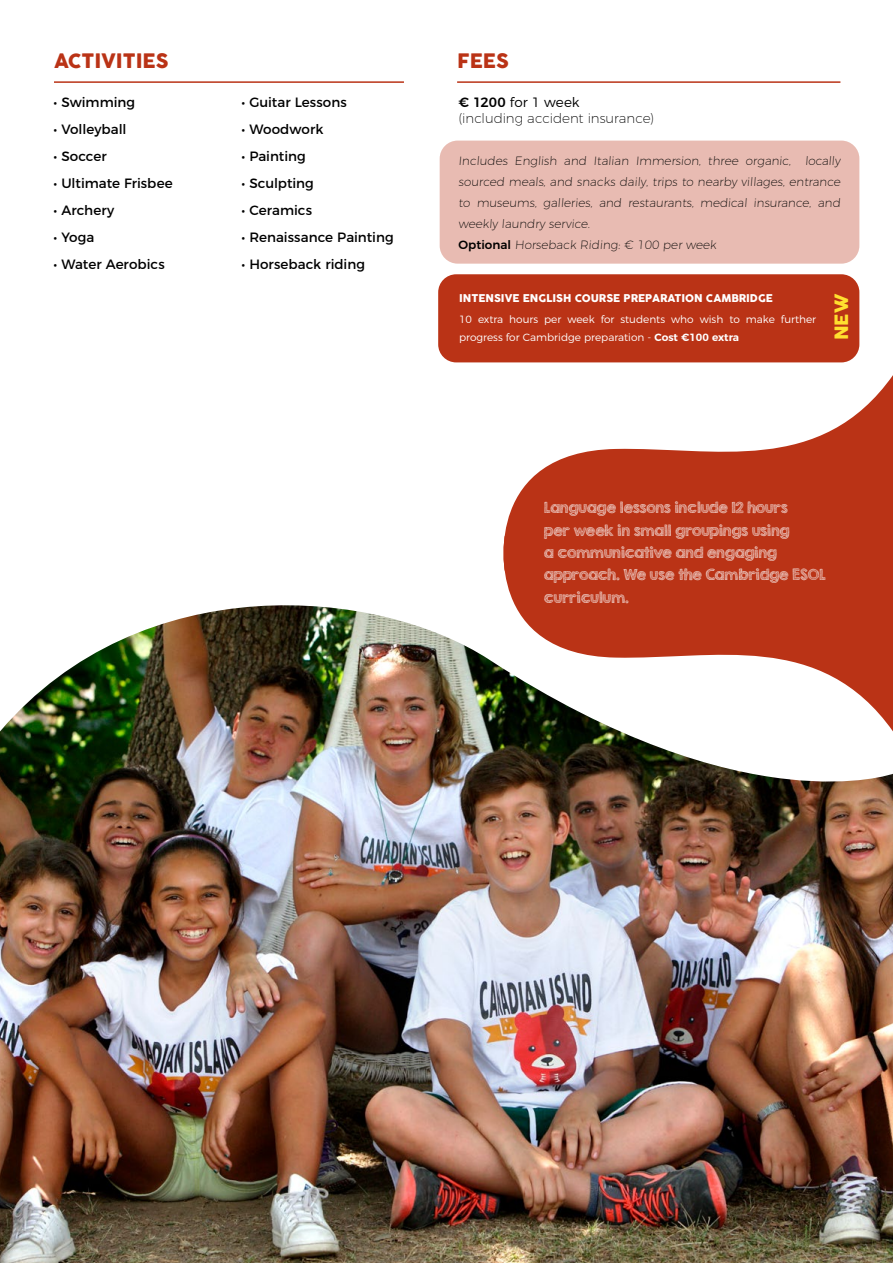
<style>
.page{position:relative;width:893px;height:1263px;background:#fff}
.page>*{position:absolute;margin:0;border:0;box-sizing:border-box;transform-origin:0 0}
.t1{font:19.5px "COCOGOOSE";color:#ba3316}
.t2{font:18px "COCOGOOSE";color:#ffe02f}
.t3{font:13.5px "Montserrat";color:#000}
.t4{font:13.5px/22.4px "KG Second Chances Sketch";color:#fff}
.t5{font:200 13.5px/16.2px "Montserrat";letter-spacing:-.005em;color:#000}
.t6{font:200 12px/21px "Montserrat";color:#000}
.t7{font:300 10.5px/18px "Montserrat";color:#fff}
.t8{font:10.5px "COCOGOOSE";color:#fff}
.s1{font-weight:500}
.s2{font-weight:300}
.s3{font-weight:600}
</style>
<div class="page">
<div style="left:440px;top:141px;width:419px;height:123px;background:#e8bbb2;border-radius:18px"></div>
<img style="left:0;top:826px;width:893px;height:437px">
<hr style="left:457px;top:81px;width:383px;height:2px;background:#ba3316">
<hr style="left:54px;top:81px;width:350px;height:2px;background:#ba3316">
<div style="left:438px;top:274px;width:421px;height:88px;background:#ba3316;border-radius:18px"></div>
<img style="left:0;top:605px;width:893px;height:221px">
<svg style="left:504px;top:375px;width:389px;height:161px;fill:#ba3316"></svg>
<svg style="left:484px;top:536px;width:409px;height:195px;fill:#ba3316"></svg>
<h1 class="t1" style="left:54px;top:48px;width:116px">ACTIVITIES</h1>
<h1 class="t1" style="left:457px;top:48px;width:53px">FEES</h1>
<p class="t5" style="left:459px;top:93px;width:197px"><span class="s1">€ 1200</span> <span class="s2">for 1 week<br></span>(including accident insurance)</p>
<p class="t6" style="left:459px;top:149px;width:385px">Includes English and Italian Immersion, three organic, locally sourced meals, and snacks daily, trips to nearby villages, entrance to museums, galleries, and restaurants, medical insurance, and weekly laundry service.<br><span class="s1">Optional</span> Horseback Riding: € 100 per week</p>
<p class="t3" style="left:54px;top:92px;width:83px">• Swimming</p>
<p class="t3" style="left:54px;top:119px;width:75px">• Volleyball</p>
<p class="t3" style="left:54px;top:146px;width:55px">• Soccer</p>
<p class="t3" style="left:54px;top:173px;width:121px">• Ultimate Frisbee</p>
<p class="t3" style="left:54px;top:200px;width:62px">• Archery</p>
<p class="t3" style="left:54px;top:227px;width:42px">• Yoga</p>
<p class="t3" style="left:54px;top:254px;width:113px">• Water Aerobics</p>
<p class="t3" style="left:241px;top:92px;width:107px">• Guitar Lessons</p>
<p class="t3" style="left:241px;top:119px;width:83px">• Woodwork</p>
<p class="t3" style="left:241px;top:146px;width:66px">• Painting</p>
<p class="t3" style="left:241px;top:173px;width:74px">• Sculpting</p>
<p class="t3" style="left:241px;top:200px;width:72px">• Ceramics</p>
<p class="t3" style="left:241px;top:227px;width:154px">• Renaissance Painting</p>
<p class="t3" style="left:241px;top:254px;width:125px">• Horseback riding</p>
<p class="t8" style="left:459px;top:291px;width:315px">INTENSIVE ENGLISH COURSE PREPARATION CAMBRIDGE</p>
<p class="t7" style="left:459px;top:309px;width:359px">10 extra hours per week for students who wish to make further progress for Cambridge preparation - <span class="s3">Cost €100 extra</span></p>
<h2 class="t2" style="left:829px;top:340px;width:48px;rotate:-90deg">NEW</h2>
<p class="t4" style="left:544px;top:497px;width:283px">Language lessons include 12 hours<br>per week in small groupings using<br>a communicative and engaging approach. We use the Cambridge ESOL curriculum.</p>
</div>
